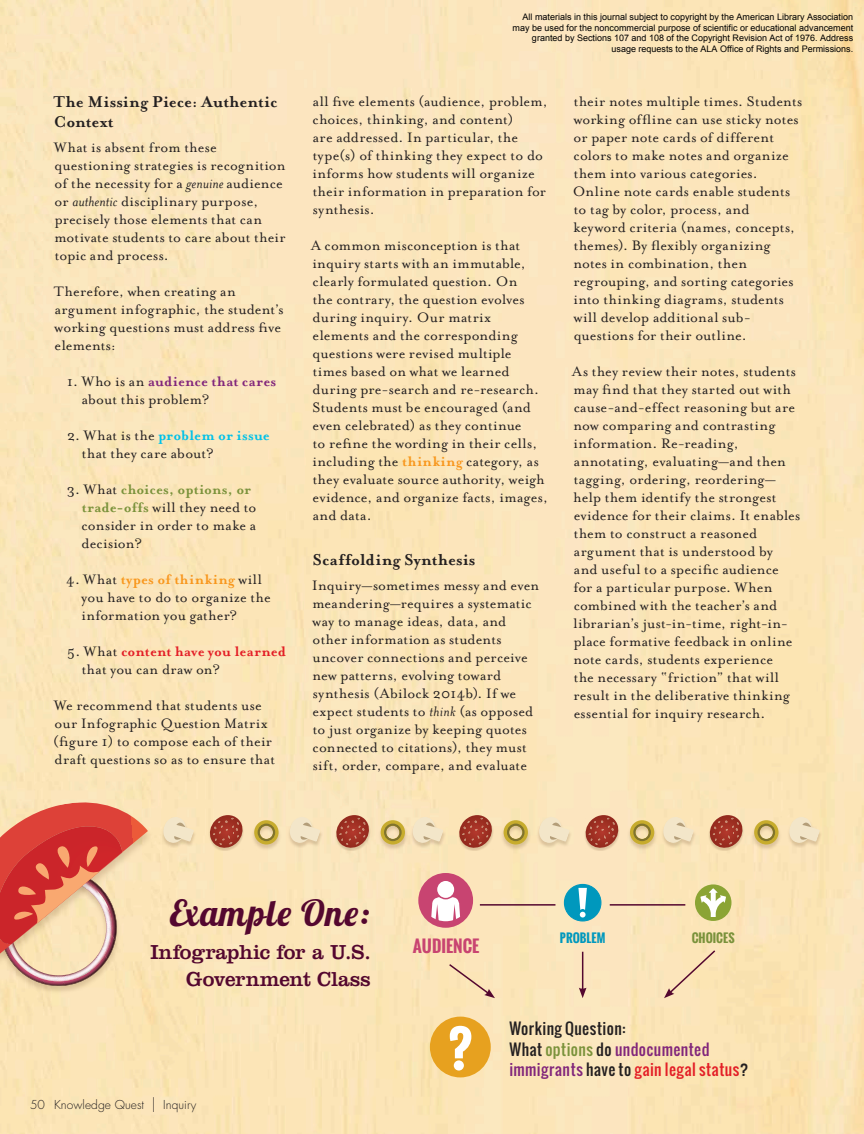
<style>
.page{position:relative;width:864px;height:1134px;background:#fce5bb}
.page>*{position:absolute;margin:0;border:0;box-sizing:border-box;transform-origin:0 0}
.t1{font:italic 700 36px "Lobster Two";letter-spacing:.025em;color:#54072f}
.t2{font:21px/27px "Clarendon";letter-spacing:-.015em;color:#54072f;text-align:right}
.t3{font:700 18px/20.2px "Mrs Eaves";letter-spacing:.015em;color:#231f20}
.t4{font:700 16.5px "Oswald";color:#c84471}
.t5{font:15.75px/18px "Mrs Eaves Roman";letter-spacing:.015em;color:#231f20}
.t6{font:700 15.75px "Mrs Eaves";letter-spacing:.015em;color:#e31e26}
.t7{font:700 15.75px "Mrs Eaves";letter-spacing:.02em;color:#81267b}
.t8{font:700 15.75px "Mrs Eaves";letter-spacing:.005em;color:#00c1e8}
.t9{font:700 15.75px "Mrs Eaves";letter-spacing:.035em;color:#f8971d}
.t10{font:700 15.75px "Mrs Eaves";color:#7a923b}
.t11{font:15.45px/20.5px "Oswald";letter-spacing:.03em;color:#231f20}
.t12{font:300 12px "Futura";letter-spacing:.005em;color:#231f20}
.t13{font:700 12px "Oswald";color:#0098bd}
.t14{font:700 12px "Oswald";color:#7a923b}
.t15{font:9px/10.8px "Arial";color:#000;text-align:right}
.s1{font-family:"Mrs Eaves";font-style:italic}
.s2{font-family:"Mrs Eaves Roman";font-weight:400;color:#231f20}
.s3{font-family:"Mrs Eaves";font-weight:700;color:#7a923b}
.s4{font-family:"Mrs Eaves";font-weight:700;color:#f8971d}
.s5{font-size:18px}
.s6{color:#7a923b}
.s7{color:#81267b}
.s8{color:#e31e26}
</style>
<div class="page">
<div style="left:423px;top:877px;width:46px;height:46px;background:#c84471;border-radius:50%"></div>
<div style="left:418px;top:873px;width:55px;height:55px;border:9px solid #c84471;border-radius:50%"></div>
<div style="left:436px;top:880px;width:19px;height:19px;background:#fff;border-radius:50%"></div>
<div style="left:436px;top:879px;width:20px;height:20px;border:2px solid #c84471;border-radius:50%"></div>
<svg style="left:431px;top:897px;width:29px;height:25px"></svg>
<div style="left:564px;top:884px;width:37px;height:37px;background:#0098bd;border-radius:50%"></div>
<div style="left:564px;top:884px;width:37px;height:38px;border:1px solid #0098bd;border-radius:50%"></div>
<svg style="left:578px;top:888px;width:9px;height:30px"></svg>
<div style="left:695px;top:884px;width:36px;height:37px;background:#8ba434;border-radius:50%"></div>
<svg style="left:700px;top:888px;width:26px;height:29px"></svg>
<div style="left:430px;top:1017px;width:61px;height:60px;background:#e7a11f;border-radius:50%"></div>
<div style="left:454px;top:1060px;width:10px;height:11px;background:#fff;border-radius:50%"></div>
<svg style="left:450px;top:1026px;width:21px;height:32px"></svg>
<hr style="left:582px;top:952px;width:1px;height:38px;background:#54072f">
<svg style="left:579px;top:988px;width:8px;height:10px"></svg>
<svg style="left:448px;top:963px;width:47px;height:35px;background:#f0d6af"></svg>
<svg style="left:664px;top:949px;width:53px;height:49px;background:#f3dab1"></svg>
<hr style="left:480px;top:904px;width:75px;height:2px;background:#54072f">
<hr style="left:610px;top:904px;width:75px;height:2px;background:#54072f">
<div style="left:0;top:802px;width:153px;height:178px;background:#fce5b7"></div>
<svg style="left:0;top:799px;width:148px;height:195px"></svg>
<div style="left:161px;top:817px;width:35px;height:31px;background:#674425;opacity:.21"></div>
<svg style="left:162px;top:815px;width:32px;height:29px"></svg>
<div style="left:288px;top:817px;width:35px;height:31px;background:#674425;opacity:.21"></div>
<svg style="left:288px;top:815px;width:33px;height:29px"></svg>
<div style="left:411px;top:817px;width:35px;height:31px;background:#674425;opacity:.21"></div>
<svg style="left:411px;top:815px;width:32px;height:29px"></svg>
<div style="left:537px;top:817px;width:35px;height:31px;background:#674425;opacity:.21"></div>
<svg style="left:538px;top:815px;width:32px;height:29px"></svg>
<div style="left:661px;top:817px;width:35px;height:31px;background:#674425;opacity:.21"></div>
<svg style="left:662px;top:815px;width:32px;height:29px"></svg>
<div style="left:787px;top:817px;width:35px;height:31px;background:#674425;opacity:.21"></div>
<svg style="left:788px;top:815px;width:32px;height:29px"></svg>
<div style="left:209px;top:816px;width:35px;height:35px;background:#674425;opacity:.21"></div>
<svg style="left:209px;top:815px;width:35px;height:34px"></svg>
<div style="left:335px;top:816px;width:35px;height:35px;background:#674425;opacity:.21"></div>
<svg style="left:335px;top:815px;width:35px;height:34px"></svg>
<div style="left:458px;top:816px;width:35px;height:35px;background:#674425;opacity:.21"></div>
<svg style="left:458px;top:815px;width:35px;height:34px"></svg>
<div style="left:584px;top:816px;width:35px;height:35px;background:#674425;opacity:.21"></div>
<svg style="left:584px;top:815px;width:36px;height:34px"></svg>
<div style="left:709px;top:816px;width:35px;height:35px;background:#674425;opacity:.21"></div>
<svg style="left:709px;top:815px;width:35px;height:34px"></svg>
<div style="left:251px;top:820px;width:31px;height:30px;background:#674425;opacity:.21"></div>
<svg style="left:254px;top:820px;width:25px;height:25px"></svg>
<div style="left:378px;top:820px;width:30px;height:30px;background:#674425;opacity:.21"></div>
<svg style="left:381px;top:820px;width:24px;height:25px"></svg>
<div style="left:501px;top:820px;width:30px;height:30px;background:#674425;opacity:.21"></div>
<svg style="left:504px;top:820px;width:24px;height:25px"></svg>
<div style="left:627px;top:820px;width:30px;height:30px;background:#674425;opacity:.21"></div>
<svg style="left:630px;top:820px;width:24px;height:25px"></svg>
<div style="left:751px;top:820px;width:30px;height:30px;background:#674425;opacity:.21"></div>
<svg style="left:754px;top:820px;width:24px;height:25px"></svg>
<p class="t3" style="left:53px;top:92px;width:226px">The Missing Piece: Authentic<br>Context</p>
<p class="t5" style="left:54px;top:139px;width:233px">What is absent from these questioning strategies is recognition of the necessity for a <span class="s1">genuine</span> audience or <span class="s1">authentic</span> disciplinary purpose, precisely those elements that can motivate students to care about their topic and process.</p>
<p class="t5" style="left:54px;top:283px;width:231px">Therefore, when creating an argument infographic, the student’s working questions must address five elements:</p>
<p class="t7" style="left:67px;top:372px;width:210px"><span class="s2">1. Who is an</span> audience that cares</p>
<p class="t5" style="left:82px;top:391px;width:129px">about this problem?</p>
<p class="t8" style="left:67px;top:426px;width:204px"><span class="s2">2. What is the</span> problem or issue</p>
<p class="t5" style="left:82px;top:445px;width:133px">that they care about?</p>
<p class="t10" style="left:67px;top:480px;width:186px"><span class="s2">3. What</span> choices, options, or</p>
<p class="t5" style="left:82px;top:499px;width:176px;text-align:justify"><span class="s3">trade-offs</span> will they need to consider in order to make a decision?</p>
<p class="t9" style="left:66px;top:570px;width:197px"><span class="s2">4. What</span> types of thinking <span class="s2">will</span></p>
<p class="t5" style="left:81px;top:589px;width:191px">you have to do to organize the information you gather?</p>
<p class="t6" style="left:67px;top:642px;width:220px"><span class="s2">5. What</span> content have you learned</p>
<p class="t5" style="left:82px;top:661px;width:140px">that you can draw on?</p>
<p class="t5" style="left:53px;top:697px;width:223px">We recommend that students use our Infographic Question Matrix (figure 1) to compose each of their draft questions so as to ensure that</p>
<p class="t15" style="left:513px;top:11px;width:342px">All materials in this journal subject to copyright by the American Library Association may be used for the noncommercial purpose of scientific or educational advancement granted by Sections 107 and 108 of the Copyright Revision Act of 1976. Address usage requests to the ALA Office of Rights and Permissions.</p>
<p class="t5" style="left:312px;top:93px;width:237px">all five elements (audience, problem, choices, thinking, and content)<br>are addressed. In particular, the type(s) of thinking they expect to do informs how students will organize their information in preparation for synthesis.</p>
<p class="t5" style="left:311px;top:237px;width:238px">A common misconception is that inquiry starts with an immutable, clearly formulated question. On<br>the contrary, the question evolves during inquiry. Our matrix elements and the corresponding questions were revised multiple times based on what we learned during pre-search and re-research.<br>Students must be encouraged (and even celebrated) as they continue<br>to refine the wording in their cells, including the <span class="s4">thinking</span> category, as they evaluate source authority, weigh evidence, and organize facts, images, and data.</p>
<p class="t3" style="left:313px;top:550px;width:164px">Scaffolding Synthesis</p>
<p class="t5" style="left:312px;top:576px;width:229px">Inquiry—sometimes messy and even meandering—requires a systematic way to manage ideas, data, and other information as students uncover connections and perceive new patterns, evolving toward synthesis (Abilock 2014b). If we expect students to <span class="s1">think</span> (as opposed to just organize by keeping quotes connected to citations), they must sift, order, compare, and evaluate</p>
<p class="t5" style="left:573px;top:93px;width:231px">their notes multiple times. Students working offline can use sticky notes or paper note cards of different colors to make notes and organize them into various categories.<br>Online note cards enable students to tag by color, process, and keyword criteria (names, concepts, themes). By flexibly organizing notes in combination, then regrouping, and sorting categories into thinking diagrams, students will develop additional sub&shy;questions for their outline.</p>
<p class="t5" style="left:572px;top:363px;width:230px">As they review their notes, students may find that they started out with cause-and-effect reasoning but are now comparing and contrasting information. Re-reading, annotating, evaluating—and then tagging, ordering, reordering— help them identify the strongest evidence for their claims. It enables them to construct a reasoned argument that is understood by<br>and useful to a specific audience<br>for a particular purpose. When combined with the teacher’s and librarian’s just-in-time, right-in&shy;place formative feedback in online note cards, students experience<br>the necessary “friction” that will result in the deliberative thinking essential for inquiry research.</p>
<h1 class="t1" style="left:169px;top:890px;width:203px">Example One:</h1>
<h2 class="t2" style="left:150px;top:938px;width:222px">Infographic for a U.S.<br>Government Class</h2>
<p class="t12" style="left:30px;top:1097px;width:168px">50 Knowledge Quest <span class="s5">|</span> Inquiry</p>
<p class="t4" style="left:413px;top:934px;width:68px">AUDIENCE</p>
<p class="t13" style="left:560px;top:929px;width:47px">PROBLEM</p>
<p class="t14" style="left:692px;top:929px;width:44px">CHOICES</p>
<p class="t11" style="left:509px;top:1018px;width:241px">Working Question:<br>What <span class="s6">options</span> do <span class="s7">undocumented immigrants</span> have to <span class="s8">gain legal status</span>?</p>
</div>
